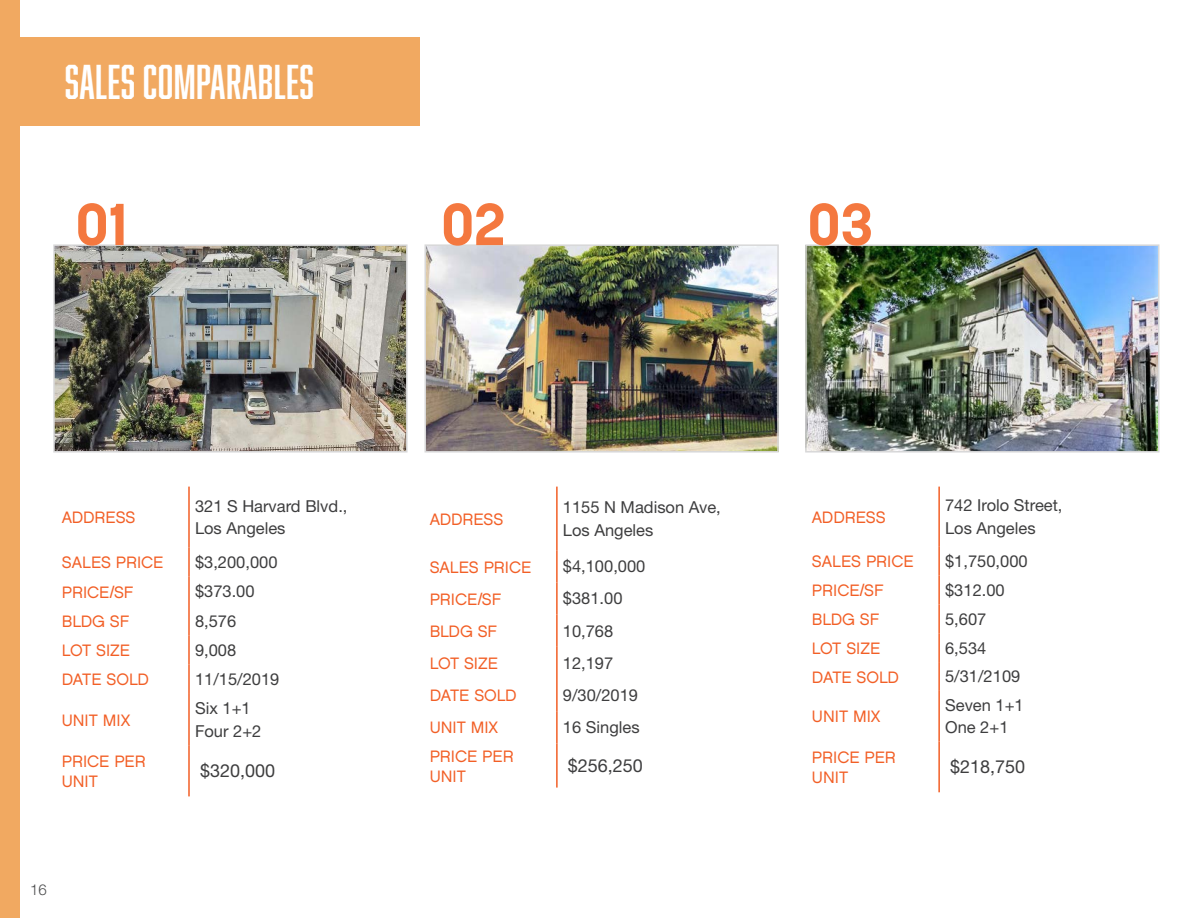
<style>
.page{position:relative;width:1188px;height:918px;background:#fff}
.page>*{position:absolute;margin:0;border:0;box-sizing:border-box;transform-origin:0 0}
.body{font:700 58.5px "Korolev";color:#f4783f}
.t1{font:45px "Abolition";letter-spacing:.01em;color:#fff}
.table_body{font:18px "Helvetica Neue LT Std";color:#3e3e3f}
.table_body-2{font:16.5px/22.5px "Helvetica Neue LT Std";color:#3e3e3f}
.subheader{font:16.5px/19.8px "Chalet London Nineteen Sixty";color:#f25f26}
.t2{font:300 15px "Helvetica Neue LT Std";color:#4b4c4d}
</style>
<div class="page">
<div style="left:0;top:0;width:20px;height:918px;background:#f1a961"></div>
<div style="left:0;top:38px;width:419px;height:88px;background:#f1a961"></div>
<hr style="left:188px;top:487px;width:2px;height:60px;background:#f25f26">
<hr style="left:188px;top:547px;width:2px;height:30px;background:#f25f26">
<hr style="left:188px;top:577px;width:2px;height:29px;background:#f25f26">
<hr style="left:188px;top:606px;width:2px;height:29px;background:#f25f26">
<hr style="left:188px;top:635px;width:2px;height:30px;background:#f25f26">
<hr style="left:188px;top:694px;width:2px;height:51px;background:#f25f26">
<hr style="left:188px;top:745px;width:2px;height:51px;background:#f25f26">
<hr style="left:188px;top:665px;width:2px;height:29px;background:#f25f26">
<hr style="left:556px;top:487px;width:2px;height:63px;background:#f25f26">
<hr style="left:556px;top:550px;width:2px;height:32px;background:#f25f26">
<hr style="left:556px;top:582px;width:2px;height:33px;background:#f25f26">
<hr style="left:556px;top:615px;width:2px;height:32px;background:#f25f26">
<hr style="left:556px;top:647px;width:2px;height:32px;background:#f25f26">
<hr style="left:556px;top:711px;width:2px;height:32px;background:#f25f26">
<hr style="left:556px;top:743px;width:2px;height:45px;background:#f25f26">
<hr style="left:556px;top:679px;width:2px;height:32px;background:#f25f26">
<hr style="left:938px;top:487px;width:2px;height:60px;background:#f25f26">
<hr style="left:938px;top:547px;width:2px;height:29px;background:#f25f26">
<hr style="left:938px;top:576px;width:2px;height:28px;background:#f25f26">
<hr style="left:938px;top:604px;width:2px;height:29px;background:#f25f26">
<hr style="left:938px;top:633px;width:2px;height:29px;background:#f25f26">
<hr style="left:938px;top:691px;width:2px;height:51px;background:#f25f26">
<hr style="left:938px;top:742px;width:2px;height:50px;background:#f25f26">
<hr style="left:938px;top:662px;width:2px;height:29px;background:#f25f26">
<img style="left:56px;top:247px;width:349px;height:203px">
<div style="left:53px;top:244px;width:355px;height:209px;border:2px solid #d8d8d9"></div>
<img style="left:808px;top:247px;width:349px;height:203px">
<div style="left:805px;top:244px;width:355px;height:209px;border:2px solid #d8d8d9"></div>
<img style="left:427px;top:247px;width:349px;height:203px">
<div style="left:424px;top:244px;width:355px;height:209px;border:2px solid #d8d8d9"></div>
<p class="t1" style="left:65px;top:56px;width:251px">SALES COMPARABLES</p>
<p class="body" style="left:76px;top:188px;width:54px">01</p>
<p class="body" style="left:441px;top:188px;width:66px">02</p>
<p class="body" style="left:808px;top:188px;width:67px">03</p>
<p class="subheader" style="left:62px;top:507px;width:75px">ADDRESS</p>
<p class="table_body-2" style="left:195px;top:494px;width:154px">321 S Harvard Blvd.,</p>
<p class="table_body-2" style="left:195px;top:517px;width:92px">Los Angeles</p>
<p class="subheader" style="left:62px;top:552px;width:103px">SALES PRICE</p>
<p class="table_body-2" style="left:195px;top:551px;width:84px">$3,200,000</p>
<p class="subheader" style="left:62px;top:582px;width:73px">PRICE/SF</p>
<p class="table_body-2" style="left:195px;top:580px;width:61px">$373.00</p>
<p class="subheader" style="left:62px;top:611px;width:69px">BLDG SF</p>
<p class="table_body-2" style="left:195px;top:609px;width:43px">8,576</p>
<p class="subheader" style="left:62px;top:640px;width:70px">LOT SIZE</p>
<p class="table_body-2" style="left:195px;top:639px;width:43px">9,008</p>
<p class="subheader" style="left:62px;top:670px;width:89px">DATE SOLD</p>
<p class="table_body-2" style="left:195px;top:668px;width:86px">11/15/2019</p>
<p class="subheader" style="left:62px;top:710px;width:70px">UNIT MIX</p>
<p class="table_body-2" style="left:195px;top:697px;width:68px">Six 1+1<br>Four 2+2</p>
<p class="subheader" style="left:62px;top:751px;width:86px">PRICE PER<br>UNIT</p>
<p class="table_body" style="left:200px;top:760px;width:77px">$320,000</p>
<p class="t2" style="left:30px;top:880px;width:18px">16</p>
<p class="subheader" style="left:430px;top:509px;width:75px">ADDRESS</p>
<p class="table_body-2" style="left:563px;top:496px;width:160px">1155 N Madison Ave,</p>
<p class="table_body-2" style="left:563px;top:518px;width:92px">Los Angeles</p>
<p class="subheader" style="left:430px;top:557px;width:103px">SALES PRICE</p>
<p class="table_body-2" style="left:563px;top:555px;width:84px">$4,100,000</p>
<p class="subheader" style="left:430px;top:589px;width:73px">PRICE/SF</p>
<p class="table_body-2" style="left:563px;top:587px;width:61px">$381.00</p>
<p class="subheader" style="left:430px;top:621px;width:69px">BLDG SF</p>
<p class="table_body-2" style="left:563px;top:619px;width:52px">10,768</p>
<p class="subheader" style="left:430px;top:653px;width:70px">LOT SIZE</p>
<p class="table_body-2" style="left:563px;top:651px;width:52px">12,197</p>
<p class="subheader" style="left:430px;top:686px;width:89px">DATE SOLD</p>
<p class="table_body-2" style="left:563px;top:684px;width:77px">9/30/2019</p>
<p class="subheader" style="left:430px;top:718px;width:70px">UNIT MIX</p>
<p class="table_body-2" style="left:563px;top:716px;width:78px">16 Singles</p>
<p class="subheader" style="left:430px;top:746px;width:86px">PRICE PER<br>UNIT</p>
<p class="table_body" style="left:568px;top:755px;width:77px">$256,250</p>
<p class="subheader" style="left:812px;top:507px;width:75px">ADDRESS</p>
<p class="table_body-2" style="left:945px;top:494px;width:119px">742 Irolo Street,</p>
<p class="table_body-2" style="left:945px;top:517px;width:92px">Los Angeles</p>
<p class="subheader" style="left:812px;top:552px;width:103px">SALES PRICE</p>
<p class="table_body-2" style="left:945px;top:550px;width:84px">$1,750,000</p>
<p class="subheader" style="left:812px;top:581px;width:73px">PRICE/SF</p>
<p class="table_body-2" style="left:945px;top:579px;width:61px">$312.00</p>
<p class="subheader" style="left:812px;top:609px;width:69px">BLDG SF</p>
<p class="table_body-2" style="left:945px;top:607px;width:43px">5,607</p>
<p class="subheader" style="left:812px;top:638px;width:70px">LOT SIZE</p>
<p class="table_body-2" style="left:945px;top:636px;width:43px">6,534</p>
<p class="subheader" style="left:812px;top:667px;width:89px">DATE SOLD</p>
<p class="table_body-2" style="left:945px;top:665px;width:77px">5/31/2109</p>
<p class="subheader" style="left:812px;top:707px;width:70px">UNIT MIX</p>
<p class="table_body-2" style="left:945px;top:694px;width:80px">Seven 1+1<br>One 2+1</p>
<p class="subheader" style="left:812px;top:748px;width:86px">PRICE PER<br>UNIT</p>
<p class="table_body" style="left:950px;top:756px;width:77px">$218,750</p>
</div>
